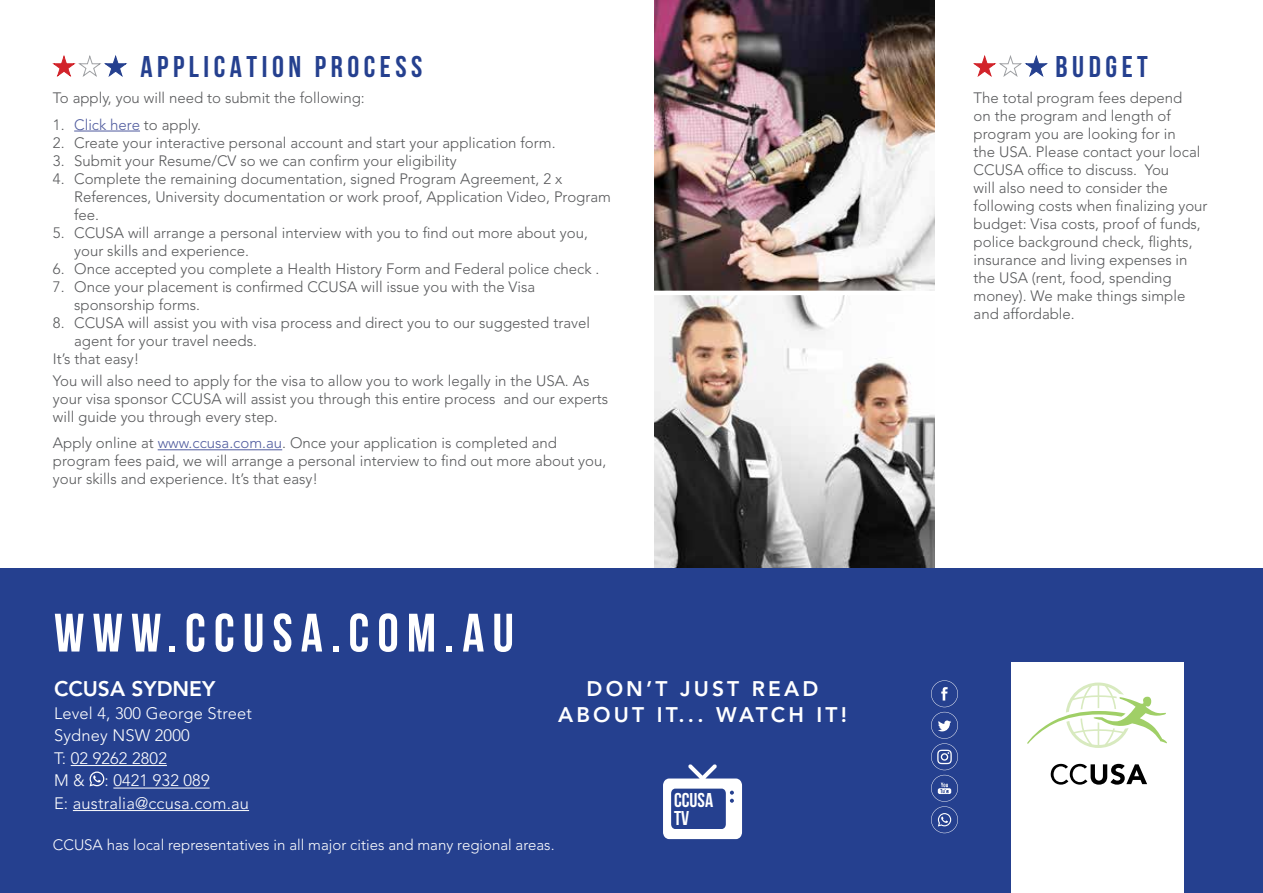
<style>
.page{position:relative;width:1263px;height:893px;background:#fff}
.page>*{position:absolute;margin:0;border:0;box-sizing:border-box;transform-origin:0 0}
.t1{font:700 54px "Bebas Neue";letter-spacing:.15em;color:#fff}
.t2{font:700 30px "Bebas Neue";letter-spacing:.15em;color:#25408f}
.t3{font:800 21px/25.2px "Avenir LT Std";letter-spacing:.15em;color:#fff;text-align:center}
.t4{font:800 21px "Avenir LT Std";color:#fff}
.t5{font:700 19.95px/17.4px "Bebas Neue";color:#fff}
.t6{font:300 16.5px/22.5px "Avenir LT Std";letter-spacing:.01em;color:#fff}
.t7{font:300 15px/18px "Avenir LT Std";color:#58595b}
.t8{font:300 15px "Avenir LT Std";color:#fff}
.s1{color:#4f5b9e}
</style>
<div class="page">
<img style="left:654px;top:295px;width:280px;height:273px">
<img style="left:654px;top:0;width:280px;height:291px">
<div style="left:0;top:568px;width:1263px;height:325px;background:#25408f"></div>
<svg style="left:974px;top:55px;width:74px;height:22px"></svg>
<hr style="left:71px;top:765px;width:96px;height:1px;background:#fff">
<hr style="left:113px;top:788px;width:97px;height:1px;background:#fff">
<hr style="left:73px;top:810px;width:176px;height:1px;background:#fff">
<svg style="left:90px;top:771px;width:14px;height:15px"></svg>
<div style="left:1011px;top:662px;width:172px;height:231px;background:#fff"></div>
<svg style="left:1027px;top:682px;width:140px;height:66px"></svg>
<svg style="left:1051px;top:764px;width:96px;height:21px"></svg>
<hr style="left:74px;top:131px;width:66px;height:1px;background:#4f5b9e">
<hr style="left:158px;top:449px;width:124px;height:1px;background:#4f5b9e">
<svg style="left:53px;top:55px;width:74px;height:22px"></svg>
<svg style="left:663px;top:764px;width:79px;height:75px"></svg>
<svg style="left:931px;top:680px;width:27px;height:153px"></svg>
<h2 class="t2" style="left:140px;top:50px;width:283px">APPLICATION PROCESS</h2>
<p class="t7" style="left:53px;top:89px;width:313px">To apply, you will need to submit the following:</p>
<p class="t7" style="left:53px;top:115px;width:149px">1. <span class="s1">Click here</span> to apply.</p>
<p class="t7" style="left:53px;top:133px;width:504px">2. Create your interactive personal account and start your application form.</p>
<p class="t7" style="left:53px;top:151px;width:405px">3. Submit your Resume/CV so we can confirm your eligibility</p>
<p class="t7" style="left:74px;top:169px;width:538px;text-indent:-21px">4. Complete the remaining documentation, signed Program Agreement, 2 x<br>References, University documentation or work proof, Application Video, Program fee.</p>
<p class="t7" style="left:74px;top:223px;width:515px;text-indent:-21px">5. CCUSA will arrange a personal interview with you to find out more about you, your skills and experience.</p>
<p class="t7" style="left:53px;top:259px;width:548px">6. Once accepted you complete a Health History Form and Federal police check .</p>
<p class="t7" style="left:74px;top:277px;width:463px;text-indent:-21px">7. Once your placement is confirmed CCUSA will issue you with the Visa sponsorship forms.</p>
<p class="t7" style="left:53px;top:313px;width:539px">8. CCUSA will assist you with visa process and direct you to our suggested travel</p>
<p class="t7" style="left:74px;top:331px;width:184px">agent for your travel needs.</p>
<p class="t7" style="left:53px;top:349px;width:88px">It’s that easy!</p>
<p class="t7" style="left:53px;top:372px;width:557px">You will also need to apply for the visa to allow you to work legally in the USA. As your visa sponsor CCUSA will assist you through this entire process and our experts will guide you through every step.</p>
<p class="t7" style="left:53px;top:434px;width:555px">Apply online at <span class="s1">www.ccusa.com.au</span>. Once your application is completed and program fees paid, we will arrange a personal interview to find out more about you, your skills and experience. It’s that easy!</p>
<h1 class="t1" style="left:54px;top:603px;width:461px">WWW.CCUSA.COM.AU</h1>
<h3 class="t4" style="left:54px;top:677px;width:163px">CCUSA SYDNEY</h3>
<p class="t6" style="left:54px;top:702px;width:200px">Level 4, 300 George Street<br>Sydney NSW 2000<br>T: 02 9262 2802<br>M &amp; : 0421 932 089<br>E: australia@ccusa.com.au</p>
<h3 class="t3" style="left:558px;top:676px;width:290px">DON’T JUST READ<br>ABOUT IT... WATCH IT!</h3>
<h3 class="t5" style="left:674px;top:791px;width:41px">CCUSA<br>TV</h3>
<p class="t8" style="left:53px;top:836px;width:503px">CCUSA has local representatives in all major cities and many regional areas.</p>
<h2 class="t2" style="left:1056px;top:50px;width:94px">BUDGET</h2>
<p class="t7" style="left:973px;top:89px;width:235px">The total program fees depend<br>on the program and length of program you are looking for in<br>the USA. Please contact your local<br>CCUSA office to discuss. You<br>will also need to consider the following costs when finalizing your budget: Visa costs, proof of funds, police background check, flights, insurance and living expenses in the USA (rent, food, spending money). We make things simple and affordable.</p>
</div>
